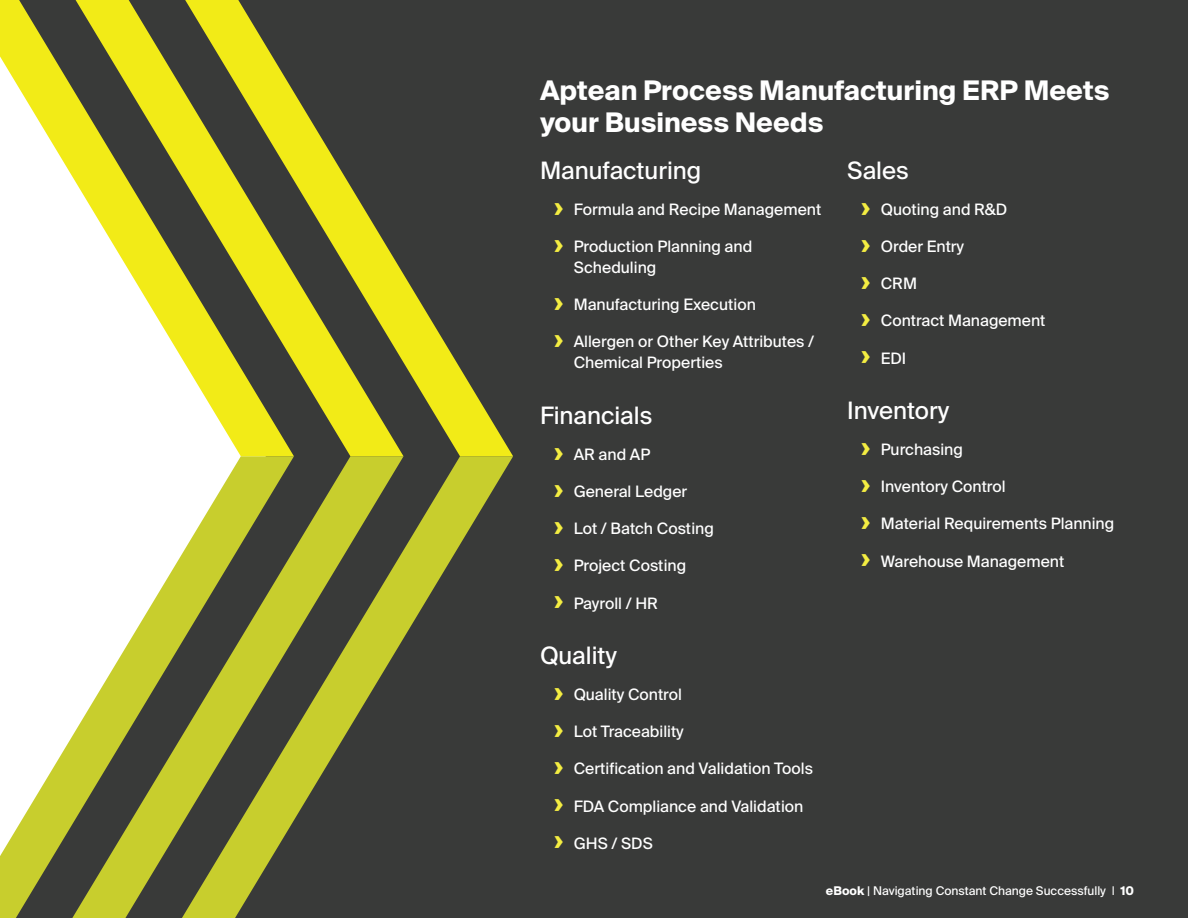
<style>
.page{position:relative;width:1188px;height:918px;background:#393a39}
.page>*{position:absolute;margin:0;border:0;box-sizing:border-box;transform-origin:0 0}
.t1{font:700 27px/31.5px "Suisse Intl";color:#fff}
.t2{font:24px "Suisse Intl";color:#fff}
.t3{font:15.75px/21px "Suisse Intl";color:#fff}
.t4{font:12px "Suisse Intl";color:#fff}
.s1{font-weight:700;font-size:25.5px;color:#f4ed42}
.s2{font-weight:700}
</style>
<div class="page">
<svg style="left:404px;top:456px;width:109px;height:181px"></svg>
<svg style="left:404px;top:275px;width:109px;height:181px"></svg>
<svg style="left:294px;top:456px;width:110px;height:364px"></svg>
<svg style="left:294px;top:92px;width:110px;height:364px"></svg>
<svg style="left:0;top:456px;width:294px;height:462px"></svg>
<svg style="left:0;top:0;width:294px;height:456px"></svg>
<h1 class="t1" style="left:540px;top:75px;width:571px">Aptean Process Manufacturing ERP Meets your Business Needs</h1>
<h2 class="t2" style="left:540px;top:157px;width:163px">Manufacturing</h2>
<p class="t3" style="left:554px;top:199px;width:269px"><span class="s1">›</span> Formula and Recipe Management</p>
<p class="t3" style="left:574px;top:236px;width:180px;text-indent:-20px"><span class="s1">›</span> Production Planning and<br>Scheduling</p>
<p class="t3" style="left:554px;top:294px;width:203px"><span class="s1">›</span> Manufacturing Execution</p>
<p class="t3" style="left:574px;top:331px;width:242px;text-indent:-20px"><span class="s1">›</span> Allergen or Other Key Attributes /<br>Chemical Properties</p>
<h2 class="t2" style="left:540px;top:401px;width:114px">Financials</h2>
<p class="t3" style="left:554px;top:444px;width:98px"><span class="s1">›</span> AR and AP</p>
<p class="t3" style="left:554px;top:481px;width:135px"><span class="s1">›</span> General Ledger</p>
<p class="t3" style="left:554px;top:518px;width:161px"><span class="s1">›</span> Lot / Batch Costing</p>
<p class="t3" style="left:554px;top:555px;width:134px"><span class="s1">›</span> Project Costing</p>
<p class="t3" style="left:554px;top:593px;width:105px"><span class="s1">›</span> Payroll / HR</p>
<h2 class="t2" style="left:540px;top:642px;width:79px">Quality</h2>
<p class="t3" style="left:554px;top:684px;width:129px"><span class="s1">›</span> Quality Control</p>
<p class="t3" style="left:554px;top:721px;width:131px"><span class="s1">›</span> Lot Traceability</p>
<p class="t3" style="left:554px;top:758px;width:260px"><span class="s1">›</span> Certification and Validation Tools</p>
<p class="t3" style="left:554px;top:796px;width:251px"><span class="s1">›</span> FDA Compliance and Validation</p>
<p class="t3" style="left:554px;top:833px;width:100px"><span class="s1">›</span> GHS / SDS</p>
<h2 class="t2" style="left:847px;top:157px;width:63px">Sales</h2>
<p class="t3" style="left:861px;top:199px;width:148px"><span class="s1">›</span> Quoting and R&amp;D</p>
<p class="t3" style="left:861px;top:236px;width:104px"><span class="s1">›</span> Order Entry</p>
<p class="t3" style="left:861px;top:273px;width:57px"><span class="s1">›</span> CRM</p>
<p class="t3" style="left:861px;top:310px;width:186px"><span class="s1">›</span> Contract Management</p>
<p class="t3" style="left:861px;top:348px;width:46px"><span class="s1">›</span> EDI</p>
<h2 class="t2" style="left:847px;top:397px;width:104px">Inventory</h2>
<p class="t3" style="left:861px;top:439px;width:103px"><span class="s1">›</span> Purchasing</p>
<p class="t3" style="left:861px;top:476px;width:146px"><span class="s1">›</span> Inventory Control</p>
<p class="t3" style="left:861px;top:513px;width:254px"><span class="s1">›</span> Material Requirements Planning</p>
<p class="t3" style="left:861px;top:551px;width:204px"><span class="s1">›</span> Warehouse Management</p>
<p class="t4" style="left:826px;top:883px;width:310px"><span class="s2">eBook</span> | Navigating Constant Change Successfully | <span class="s2">10</span></p>
</div>
